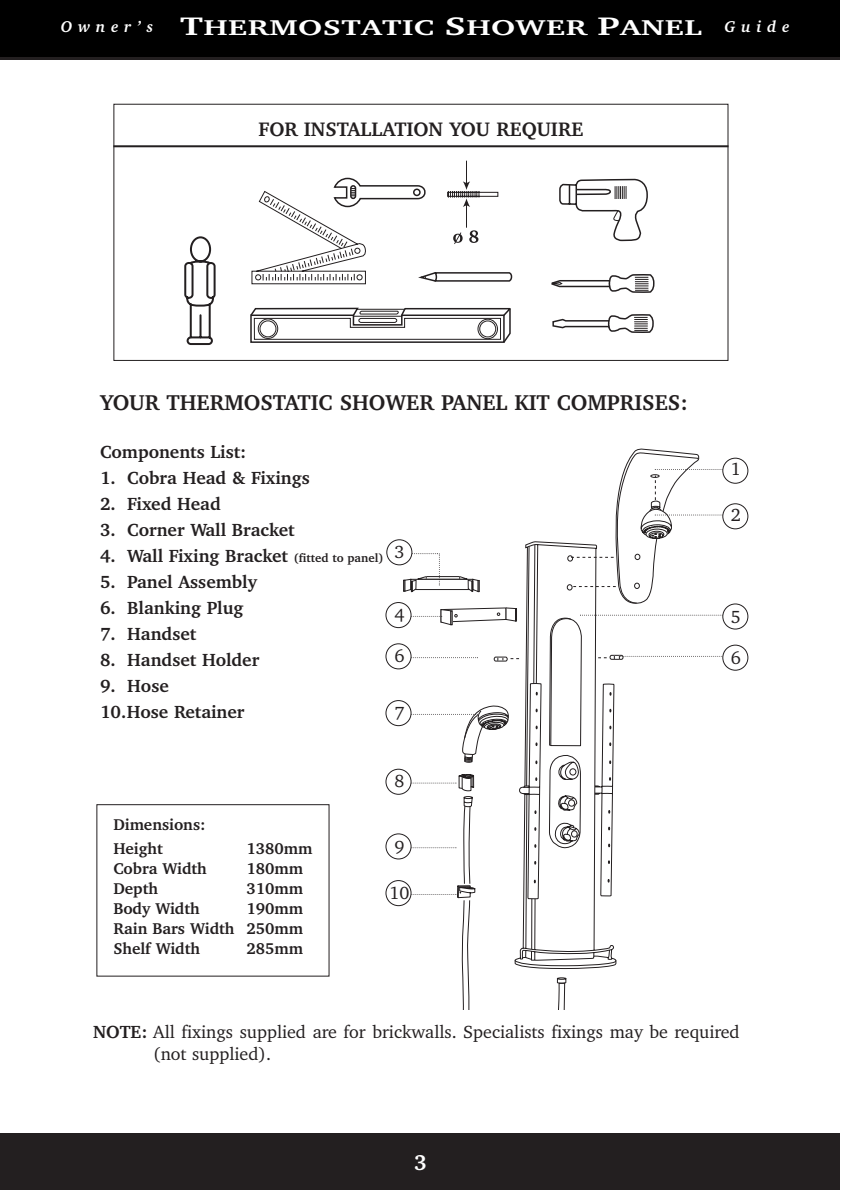
<style>
.page{position:relative;width:842px;height:1190px;background:#fff}
.page>*{position:absolute;margin:0;border:0;box-sizing:border-box;transform-origin:0 0}
.t1{font:700 22px "Charter IT Cby BT";color:#231f20}
.t2{font:700 22px "Charter IT Cby BT";letter-spacing:.015em;color:#fff;scale:1.45 1}
.t3{font:700 22px "Charter IT Cby BT";letter-spacing:.015em;color:#fff}
.t4{font:700 20px "Charter IT Cby BT";color:#231f20}
.t5{font:700 18px/26px "Charter IT Cby BT";color:#231f20}
.t6{font:18px/22px "Charter IT Cby BT";color:#231f20}
.t7{font:700 16px/20px "Charter IT Cby BT";color:#231f20}
.s1{font-style:italic;font-size:16px}
.s2{font-size:26px}
.s3{font-size:12px}
.s4{font-weight:700}
</style>
<div class="page">
<div style="left:0;top:1134px;width:840px;height:56px;background:#231f20"></div>
<div style="left:0;top:0;width:840px;height:60px;background:#231f20"></div>
<div style="left:0;top:0;width:840px;height:57px;background:#000"></div>
<div style="left:113px;top:104px;width:616px;height:257px;border:1px solid #231f20"></div>
<hr style="left:113px;top:145px;width:616px;height:2px;background:#231f20">
<svg style="left:552px;top:314px;width:102px;height:19px"></svg>
<svg style="left:250px;top:307px;width:261px;height:36px"></svg>
<svg style="left:184px;top:236px;width:32px;height:109px"></svg>
<svg style="left:251px;top:161px;width:404px;height:132px"></svg>
<div style="left:722px;top:458px;width:26px;height:26px;border:2px solid #231f20;border-radius:50%"></div>
<div style="left:386px;top:539px;width:26px;height:26px;border:2px solid #231f20;border-radius:50%"></div>
<div style="left:385px;top:643px;width:27px;height:26px;border:2px solid #231f20;border-radius:50%"></div>
<div style="left:385px;top:700px;width:27px;height:26px;border:2px solid #231f20;border-radius:50%"></div>
<div style="left:385px;top:769px;width:27px;height:26px;border:2px solid #231f20;border-radius:50%"></div>
<div style="left:385px;top:833px;width:27px;height:26px;border:2px solid #231f20;border-radius:50%"></div>
<div style="left:385px;top:880px;width:27px;height:26px;border:2px solid #231f20;border-radius:50%"></div>
<div style="left:722px;top:503px;width:26px;height:26px;border:2px solid #231f20;border-radius:50%"></div>
<div style="left:722px;top:603px;width:26px;height:27px;border:2px solid #231f20;border-radius:50%"></div>
<div style="left:722px;top:645px;width:26px;height:26px;border:2px solid #231f20;border-radius:50%"></div>
<svg style="left:403px;top:449px;width:321px;height:560px"></svg>
<div style="left:386px;top:603px;width:25px;height:25px;background:#fff;border-radius:50%"></div>
<div style="left:385px;top:602px;width:27px;height:26px;border:2px solid #231f20;border-radius:50%"></div>
<p class="t2" style="left:61px;top:19px;width:504px"><span class="s1">O w n e r ’ s</span> <span class="s2">T</span>HERMOSTATIC <span class="s2">S</span>HOWER <span class="s2">P</span>ANEL <span class="s1">G u i d e</span></p>
<p class="t4" style="left:259px;top:121px;width:326px">FOR INSTALLATION YOU REQUIRE</p>
<p class="t1" style="left:100px;top:395px;width:589px">YOUR THERMOSTATIC SHOWER PANEL KIT COMPRISES:</p>
<p class="t5" style="left:100px;top:441px;width:148px">Components List:</p>
<p class="t5" style="left:100px;top:467px;width:211px">1. Cobra Head &amp; Fixings</p>
<p class="t5" style="left:100px;top:493px;width:122px">2. Fixed Head</p>
<p class="t5" style="left:100px;top:519px;width:196px">3. Corner Wall Bracket</p>
<p class="t5" style="left:100px;top:545px;width:285px">4. Wall Fixing Bracket <span class="s3">(fitted to panel)</span></p>
<p class="t5" style="left:100px;top:571px;width:158px">5. Panel Assembly</p>
<p class="t5" style="left:100px;top:597px;width:145px">6. Blanking Plug</p>
<p class="t5" style="left:100px;top:623px;width:98px">7. Handset</p>
<p class="t5" style="left:100px;top:649px;width:161px">8. Handset Holder</p>
<p class="t5" style="left:100px;top:675px;width:146px">9. Hose<br>10.Hose Retainer</p>
<p class="t6" style="left:394px;top:543px;width:12px">3</p>
<p class="t6" style="left:394px;top:605px;width:12px">4</p>
<p class="t6" style="left:394px;top:647px;width:12px">6</p>
<p class="t6" style="left:394px;top:703px;width:12px">7</p>
<p class="t7" style="left:113px;top:814px;width:94px;line-height:24px">Dimensions:<br>Height</p>
<p class="t7" style="left:247px;top:840px;width:67px">1380mm</p>
<p class="t7" style="left:113px;top:860px;width:95px">Cobra Width</p>
<p class="t7" style="left:247px;top:860px;width:58px">180mm</p>
<p class="t7" style="left:113px;top:880px;width:46px">Depth</p>
<p class="t7" style="left:247px;top:880px;width:58px">310mm</p>
<p class="t7" style="left:113px;top:900px;width:88px">Body Width</p>
<p class="t7" style="left:113px;top:900px;width:191px;text-align:justify;text-indent:133px">190mm Rain Bars Width 250mm Shelf Width</p>
<p class="t7" style="left:247px;top:940px;width:58px">285mm</p>
<p class="t6" style="left:394px;top:772px;width:12px">8</p>
<p class="t6" style="left:394px;top:837px;width:12px">9</p>
<p class="t6" style="left:389px;top:883px;width:22px">10</p>
<p class="t6" style="left:731px;top:460px;width:12px">1</p>
<p class="t6" style="left:731px;top:505px;width:12px">2</p>
<p class="t6" style="left:731px;top:608px;width:12px">5</p>
<p class="t6" style="left:731px;top:648px;width:12px">6</p>
<p class="t6" style="left:153px;top:1023px;width:588px;text-indent:-60px"><span class="s4">NOTE:</span> All fixings supplied are for brickwalls. Specialists fixings may be required (not supplied).</p>
<p class="t3" style="left:414px;top:1154px;width:14px">3</p>
</div>
